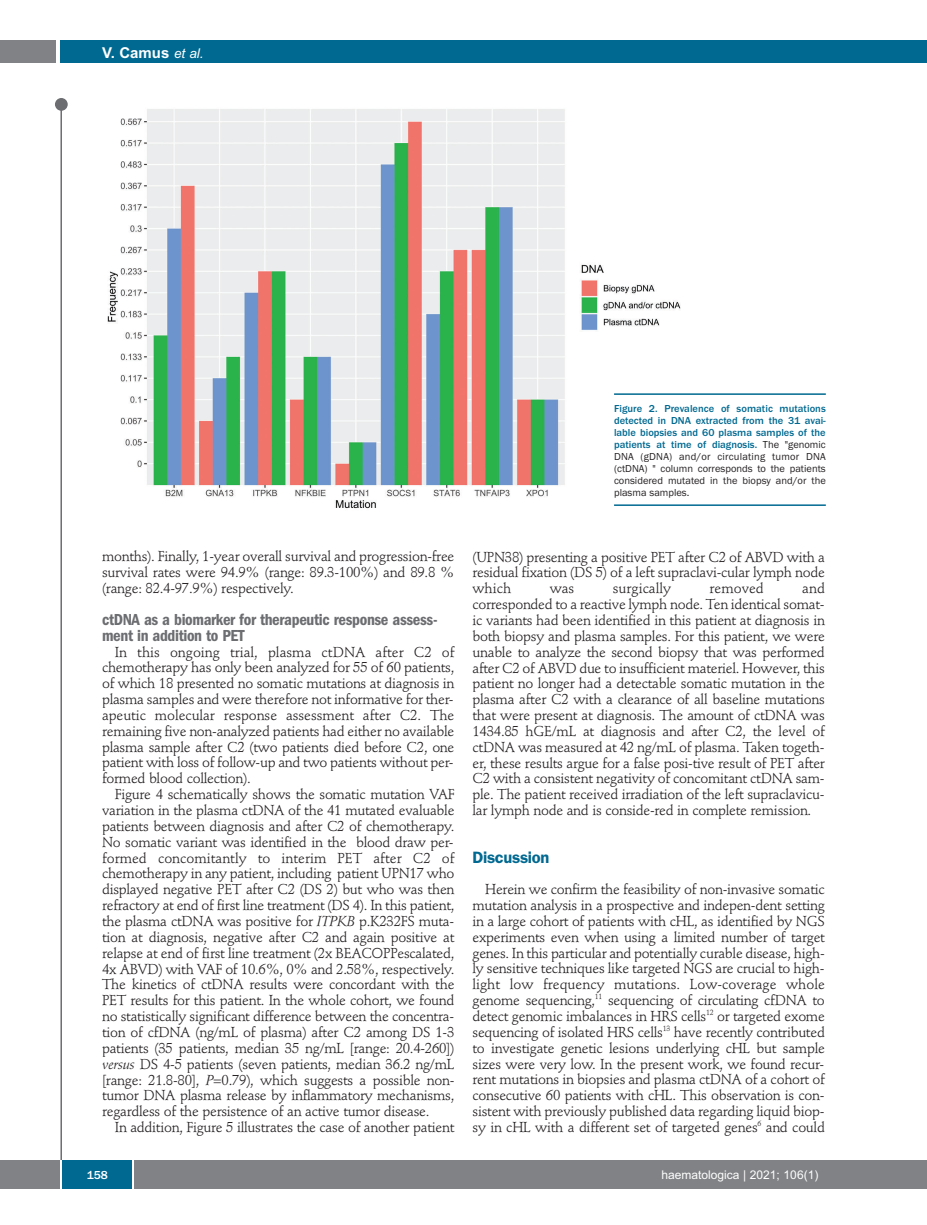
<style>
.page{position:relative;width:927px;height:1225px;background:#fff}
.page>*{position:absolute;margin:0;border:0;box-sizing:border-box;transform-origin:0 0}
.t1{font:600 condensed 16.5px/15.9px "Franklin Gothic";letter-spacing:-.02em;color:#6c6d70}
.t2{font:600 16.5px "Franklin Gothic";letter-spacing:-.02em;color:#006991}
.t3{font:700 15px "Arial";color:#fff}
.t4{font:14.25px/15.9px "Stempel Schneidler";letter-spacing:-.02em;color:#231f20;text-align:justify}
.t5{font:14.25px "Stempel Schneidler";color:#231f20}
.t6{font:12px "Arial";color:#fff}
.t7{font:500 12px "Franklin Gothic";color:#fff}
.t8{font:500 10.5px/12px "Franklin Gothic";color:#006991;text-align:justify}
.s1{font-weight:400;font-style:italic;font-size:13.5px}
.s2{font-weight:400;color:#231f20}
.s3{font-style:italic}
</style>
<div class="page">
<div style="left:911px;top:40px;width:16px;height:22px;background:#006991"></div>
<div style="left:910px;top:1160px;width:17px;height:28px;background:#808285"></div>
<div style="left:55px;top:98px;width:13px;height:13px;background:#6c6d70;border-radius:50%"></div>
<hr style="left:60px;top:101px;width:2px;height:1061px;background:#6c6d70">
<div style="left:60px;top:40px;width:852px;height:22px;background:#006991"></div>
<div style="left:0;top:40px;width:56px;height:22px;background:#808285"></div>
<div style="left:0;top:1160px;width:911px;height:28px;background:#808285"></div>
<div style="left:62px;top:1160px;width:71px;height:28px;background:#006991"></div>
<hr style="left:60px;top:1160px;width:2px;height:28px;background:#fff">
<svg style="left:133px;top:1160px;width:1px;height:28px"></svg>
<img style="left:107px;top:109px;width:574px;height:400px">
<hr style="left:614px;top:393px;width:212px;height:2px;background:#006991">
<hr style="left:614px;top:504px;width:212px;height:2px;background:#006991">
<p class="t3" style="left:102px;top:44px;width:103px">V. Camus <span class="s1">et al.</span></p>
<p class="t8" style="left:614px;top:402px;width:213px">Figure 2. Prevalence of somatic mutations detected in DNA extracted from the 31 avai&shy;lable biopsies and 60 plasma samples of the patients at time of diagnosis. <span class="s2">The "genomic DNA (gDNA) and/or circulating tumor DNA (ctDNA) " column corresponds to the patients considered mutated in the biopsy and/or the plasma samples.</span></p>
<p class="t4" style="left:102px;top:550px;width:354px">months). Finally, 1-year overall survival and progression-free survival rates were 94.9% (range: 89.3-100%) and 89.8 % (range: 82.4-97.9%) respectively.</p>
<p class="t1" style="left:102px;top:613px;width:337px">ctDNA as a biomarker for therapeutic response assess&shy;ment in addition to PET</p>
<p class="t4" style="left:102px;top:645px;width:354px;text-indent:13px">In this ongoing trial, plasma ctDNA after C2 of chemotherapy has only been analyzed for 55 of 60 patients, of which 18 presented no somatic mutations at diagnosis in plasma samples and were therefore not informative for ther&shy;apeutic molecular response assessment after C2. The remaining five non-analyzed patients had either no available plasma sample after C2 (two patients died before C2, one patient with loss of follow-up and two patients without per&shy;formed blood collection).</p>
<p class="t4" style="left:102px;top:787px;width:354px;text-indent:13px">Figure 4 schematically shows the somatic mutation VAF variation in the plasma ctDNA of the 41 mutated evaluable patients between diagnosis and after C2 of chemotherapy.<br>No somatic variant was identified in the blood draw per&shy;formed concomitantly to interim PET after C2 of chemotherapy in any patient, including patient UPN17 who displayed negative PET after C2 (DS 2) but who was then refractory at end of first line treatment (DS 4). In this patient, the plasma ctDNA was positive for <span class="s3">ITPKB</span> p.K232FS muta&shy;tion at diagnosis, negative after C2 and again positive at relapse at end of first line treatment (2x BEACOPPescalated, 4x ABVD) with VAF of 10.6%, 0% and 2.58%, respectively.<br>The kinetics of ctDNA results were concordant with the PET results for this patient. In the whole cohort, we found no statistically significant difference between the concentra&shy;tion of cfDNA (ng/mL of plasma) after C2 among DS 1-3 patients (35 patients, median 35 ng/mL [range: 20.4-260]) <span class="s3">versus</span> DS 4-5 patients (seven patients, median 36.2 ng/mL [range: 21.8-80], <span class="s3">P</span>=0.79), which suggests a possible non&shy;tumor DNA plasma release by inflammatory mechanisms, regardless of the persistence of an active tumor disease.</p>
<p class="t4" style="left:115px;top:1120px;width:341px">In addition, Figure 5 illustrates the case of another patient</p>
<p class="t4" style="left:472px;top:550px;width:354px">(UPN38) presenting a positive PET after C2 of ABVD with a residual fixation (DS 5) of a left supraclavi-cular lymph node which</p>
<p class="t4" style="left:472px;top:582px;width:354px;text-indent:330px">and corresponded to a reactive lymph node. Ten identical somat&shy;ic variants had been identified in this patient at diagnosis in both biopsy and plasma samples. For this patient, we were unable to analyze the second biopsy that was performed after C2 of ABVD due to insufficient materiel. However, this patient no longer had a detectable somatic mutation in the plasma after C2 with a clearance of all baseline mutations that were present at diagnosis. The amount of ctDNA was 1434.85 hGE/mL at diagnosis and after C2, the level of ctDNA was measured at 42 ng/mL of plasma. Taken togeth&shy;er, these results argue for a false posi-tive result of PET after C2 with a consistent negativity of concomitant ctDNA sam&shy;ple. The patient received irradiation of the left supraclavicu&shy;lar lymph node and is conside-red in complete remission.</p>
<p class="t2" style="left:472px;top:852px;width:78px">Discussion</p>
<p class="t4" style="left:472px;top:882px;width:354px;text-indent:13px">Herein we confirm the feasibility of non-invasive somatic mutation analysis in a prospective and indepen-dent setting in a large cohort of patients with cHL, as identified by NGS experiments even when using a limited number of target genes. In this particular and potentially curable disease, high&shy;ly sensitive techniques like targeted NGS are crucial to high&shy;light low frequency mutations. Low-coverage whole genome sequencing,<sup>11</sup> sequencing of circulating cfDNA to detect genomic imbalances in HRS cells<sup>12</sup> or targeted exome sequencing of isolated HRS cells<sup>13</sup> have recently contributed to investigate genetic lesions underlying cHL but sample sizes were very low. In the present work, we found recur&shy;rent mutations in biopsies and plasma ctDNA of a cohort of consecutive 60 patients with cHL. This observation is con&shy;sistent with previously published data regarding liquid biop&shy;sy in cHL with a different set of targeted genes<sup>6</sup> and could</p>
<p class="t4" style="left:550px;top:582px;width:26px">was</p>
<p class="t5" style="left:613px;top:582px;width:60px">surgically</p>
<p class="t5" style="left:709px;top:582px;width:56px">removed</p>
<p class="t7" style="left:87px;top:1167px;width:23px">158</p>
<p class="t6" style="left:661px;top:1167px;width:158px">haematologica | 2021; 106(1)</p>
</div>
